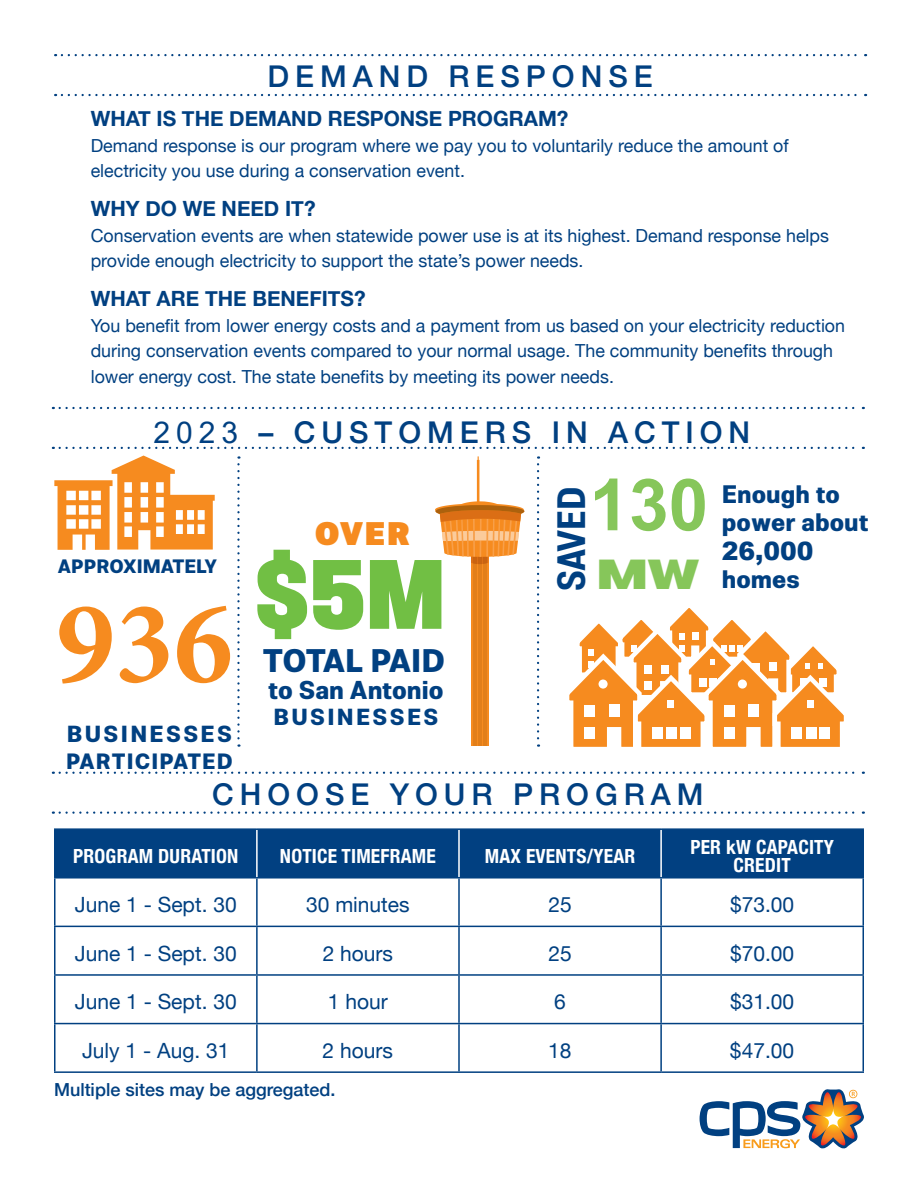
<style>
.page{position:relative;width:918px;height:1188px;background:#fff}
.page>*{position:absolute;margin:0;border:0;box-sizing:border-box;transform-origin:0 0}
.t1{font:700 118.5px "Minion Pro";color:#f68b1f}
.t2{font:800 semi-condensed 98.25px "Molde";color:#71bf44}
.t3{font:700 72px "Arial";color:#86c65a}
.t4{font:900 expanded 42px "Molde";color:#86c65a}
.t5{font:700 semi-condensed 39.6px "Molde";letter-spacing:-.01em;color:#014081}
.t6{font:700 32.7px "Molde";letter-spacing:-.025em;color:#014081}
.t7{font:800 32.7px "Molde";color:#f68b1f}
.t8{font:500 30px "Helvetica Neue";letter-spacing:.2em;color:#014081}
.t9{font:700 25.8px "Molde";color:#014081}
.t10{font:700 25.35px/28.5px "Molde";color:#014081}
.t11{font:900 25.35px "Arial";color:#014081}
.t12{font:700 23.25px "Molde";letter-spacing:.1em;color:#014081}
.t13{font:700 22.2px "Molde";letter-spacing:.05em;color:#014081}
.t14{font:21px "Helvetica Neue";color:#014081}
.t15{font:700 21px "Helvetica Neue";color:#014081}
.t16{font:700 condensed 19.5px/18px "Helvetica Neue";letter-spacing:.01em;color:#fff;text-align:center}
.t17{font:700 19.35px "Molde";color:#014081}
.t18{font:18px/25.5px "Helvetica Neue";color:#014081}
.t19{font:500 18px "Helvetica Neue";color:#014081}
.s1{font-family:"Arial";font-weight:400}
</style>
<div class="page">
<svg style="left:62px;top:54px;width:804px;height:2px"></svg>
<svg style="left:62px;top:94px;width:804px;height:2px"></svg>
<svg style="left:60px;top:772px;width:804px;height:2px"></svg>
<svg style="left:60px;top:812px;width:804px;height:2px"></svg>
<div style="left:56px;top:830px;width:806px;height:47px;background:#014081"></div>
<svg style="left:56px;top:925px;width:806px;height:100px"></svg>
<hr style="left:256px;top:830px;width:2px;height:47px;background:#fff">
<hr style="left:458px;top:830px;width:2px;height:47px;background:#fff">
<hr style="left:660px;top:830px;width:2px;height:47px;background:#fff">
<hr style="left:54px;top:828px;width:203px;height:2px;background:#014081">
<hr style="left:54px;top:830px;width:2px;height:47px;background:#014081">
<hr style="left:257px;top:828px;width:202px;height:2px;background:#014081">
<hr style="left:459px;top:828px;width:202px;height:2px;background:#014081">
<hr style="left:661px;top:828px;width:203px;height:2px;background:#014081">
<hr style="left:862px;top:830px;width:2px;height:47px;background:#014081">
<hr style="left:54px;top:877px;width:203px;height:2px;background:#014081">
<hr style="left:257px;top:877px;width:202px;height:2px;background:#014081">
<hr style="left:459px;top:877px;width:202px;height:2px;background:#014081">
<hr style="left:661px;top:877px;width:203px;height:2px;background:#014081">
<hr style="left:54px;top:879px;width:2px;height:47px;background:#014081">
<hr style="left:256px;top:879px;width:2px;height:47px;background:#014081">
<hr style="left:458px;top:879px;width:2px;height:47px;background:#014081">
<hr style="left:660px;top:879px;width:2px;height:47px;background:#014081">
<hr style="left:862px;top:879px;width:2px;height:47px;background:#014081">
<hr style="left:54px;top:926px;width:203px;height:1px;background:#014081">
<hr style="left:54px;top:927px;width:2px;height:47px;background:#014081">
<hr style="left:257px;top:926px;width:202px;height:1px;background:#014081">
<hr style="left:256px;top:927px;width:2px;height:47px;background:#014081">
<hr style="left:459px;top:926px;width:202px;height:1px;background:#014081">
<hr style="left:458px;top:927px;width:2px;height:47px;background:#014081">
<hr style="left:661px;top:926px;width:203px;height:1px;background:#014081">
<hr style="left:660px;top:927px;width:2px;height:47px;background:#014081">
<hr style="left:862px;top:927px;width:2px;height:47px;background:#014081">
<hr style="left:54px;top:974px;width:203px;height:2px;background:#014081">
<hr style="left:54px;top:976px;width:2px;height:47px;background:#014081">
<hr style="left:257px;top:974px;width:202px;height:2px;background:#014081">
<hr style="left:256px;top:976px;width:2px;height:47px;background:#014081">
<hr style="left:459px;top:974px;width:202px;height:2px;background:#014081">
<hr style="left:458px;top:976px;width:2px;height:47px;background:#014081">
<hr style="left:661px;top:974px;width:203px;height:2px;background:#014081">
<hr style="left:660px;top:976px;width:2px;height:47px;background:#014081">
<hr style="left:862px;top:976px;width:2px;height:47px;background:#014081">
<hr style="left:54px;top:1023px;width:203px;height:1px;background:#014081">
<hr style="left:54px;top:1024px;width:2px;height:47px;background:#014081">
<hr style="left:257px;top:1023px;width:202px;height:1px;background:#014081">
<hr style="left:256px;top:1024px;width:2px;height:47px;background:#014081">
<hr style="left:459px;top:1023px;width:202px;height:1px;background:#014081">
<hr style="left:458px;top:1024px;width:2px;height:47px;background:#014081">
<hr style="left:661px;top:1023px;width:203px;height:1px;background:#014081">
<hr style="left:660px;top:1024px;width:2px;height:47px;background:#014081">
<hr style="left:862px;top:1024px;width:2px;height:47px;background:#014081">
<hr style="left:54px;top:1071px;width:203px;height:2px;background:#014081">
<hr style="left:257px;top:1071px;width:202px;height:2px;background:#014081">
<hr style="left:459px;top:1071px;width:202px;height:2px;background:#014081">
<hr style="left:661px;top:1071px;width:203px;height:2px;background:#014081">
<svg style="left:471px;top:564px;width:17px;height:182px"></svg>
<hr style="left:473px;top:525px;width:3px;height:221px;background:#ac610d">
<hr style="left:483px;top:525px;width:3px;height:221px;background:#ac610d">
<hr style="left:478px;top:525px;width:4px;height:221px;background:#e27f1a">
<svg style="left:435px;top:456px;width:89px;height:108px"></svg>
<svg style="left:60px;top:407px;width:804px;height:2px"></svg>
<svg style="left:60px;top:447px;width:804px;height:2px"></svg>
<svg style="left:54px;top:456px;width:161px;height:94px"></svg>
<svg style="left:237px;top:456px;width:3px;height:291px"></svg>
<svg style="left:537px;top:456px;width:2px;height:291px"></svg>
<svg style="left:569px;top:608px;width:275px;height:139px"></svg>
<div style="left:609px;top:704px;width:10px;height:13px;background:#fff"></div>
<div style="left:585px;top:705px;width:10px;height:12px;background:#fff"></div>
<div style="left:599px;top:680px;width:9px;height:9px;background:#fff;border-radius:50%"></div>
<div style="left:585px;top:727px;width:10px;height:12px;background:#fff"></div>
<svg style="left:700px;top:1089px;width:164px;height:59px"></svg>
<p class="t8" style="left:268px;top:52px;width:387px">DEMAND RESPONSE</p>
<p class="t15" style="left:91px;top:102px;width:479px">WHAT IS THE DEMAND RESPONSE PROGRAM?</p>
<p class="t18" style="left:91px;top:134px;width:700px">Demand response is our program where we pay you to voluntarily reduce the amount of electricity you use during a conservation event.</p>
<p class="t15" style="left:91px;top:192px;width:226px">WHY DO WE NEED IT?</p>
<p class="t18" style="left:91px;top:224px;width:740px">Conservation events are when statewide power use is at its highest. Demand response helps provide enough electricity to support the state’s power needs.</p>
<p class="t15" style="left:91px;top:282px;width:276px">WHAT ARE THE BENEFITS?</p>
<p class="t18" style="left:91px;top:314px;width:756px">You benefit from lower energy costs and a payment from us based on your electricity reduction during conservation events compared to your normal usage. The community benefits through lower energy cost. The state benefits by meeting its power needs.</p>
<p class="t8" style="left:153px;top:408px;width:598px"><span class="s1">2023</span> – CUSTOMERS IN ACTION</p>
<p class="t17" style="left:58px;top:554px;width:161px">APPROXIMATELY</p>
<p class="t1" style="left:56px;top:560px;width:177px">936</p>
<p class="t12" style="left:67px;top:718px;width:167px">BUSINESSES</p>
<p class="t13" style="left:66px;top:746px;width:168px">PARTICIPATED</p>
<p class="t7" style="left:315px;top:511px;width:97px">OVER</p>
<p class="t2" style="left:255px;top:530px;width:193px">$5M</p>
<p class="t6" style="left:263px;top:639px;width:184px">TOTAL PAID</p>
<p class="t9" style="left:268px;top:673px;width:177px">to San Antonio</p>
<p class="t12" style="left:273px;top:702px;width:166px">BUSINESSES</p>
<p class="t5" style="left:546px;top:591px;width:106px;rotate:-90deg">SAVED</p>
<p class="t3" style="left:589px;top:454px;width:120px">130</p>
<p class="t4" style="left:597px;top:544px;width:105px">MW</p>
<p class="t8" style="left:212px;top:770px;width:493px">CHOOSE YOUR PROGRAM</p>
<h3 class="t10" style="left:722px;top:478px;width:148px">Enough to power about</h3>
<h3 class="t11" style="left:722px;top:532px;width:93px">26,000</h3>
<h3 class="t10" style="left:722px;top:564px;width:79px">homes</h3>
<p class="t16" style="left:73px;top:846px;width:167px">PROGRAM DURATION</p>
<p class="t16" style="left:280px;top:846px;width:157px">NOTICE TIMEFRAME</p>
<p class="t16" style="left:485px;top:846px;width:152px">MAX EVENTS/YEAR</p>
<p class="t16" style="left:690px;top:837px;width:145px">PER kW CAPACITY<br>CREDIT</p>
<p class="t14" style="left:75px;top:889px;width:163px">June 1 - Sept. 30</p>
<p class="t14" style="left:306px;top:889px;width:105px">30 minutes</p>
<p class="t14" style="left:548px;top:889px;width:25px">25</p>
<p class="t14" style="left:730px;top:889px;width:66px">$73.00</p>
<p class="t14" style="left:75px;top:938px;width:163px">June 1 - Sept. 30</p>
<p class="t14" style="left:323px;top:938px;width:72px">2 hours</p>
<p class="t14" style="left:548px;top:938px;width:25px">25</p>
<p class="t14" style="left:730px;top:938px;width:66px">$70.00</p>
<p class="t14" style="left:75px;top:987px;width:163px">June 1 - Sept. 30</p>
<p class="t14" style="left:328px;top:987px;width:61px">1 hour</p>
<p class="t14" style="left:554px;top:987px;width:13px">6</p>
<p class="t14" style="left:730px;top:987px;width:66px">$31.00</p>
<p class="t14" style="left:82px;top:1035px;width:149px">July 1 - Aug. 31</p>
<p class="t14" style="left:323px;top:1035px;width:72px">2 hours</p>
<p class="t14" style="left:548px;top:1035px;width:25px">18</p>
<p class="t14" style="left:730px;top:1035px;width:66px">$47.00</p>
<p class="t19" style="left:54px;top:1075px;width:283px">Multiple sites may be aggregated.</p>
</div>
